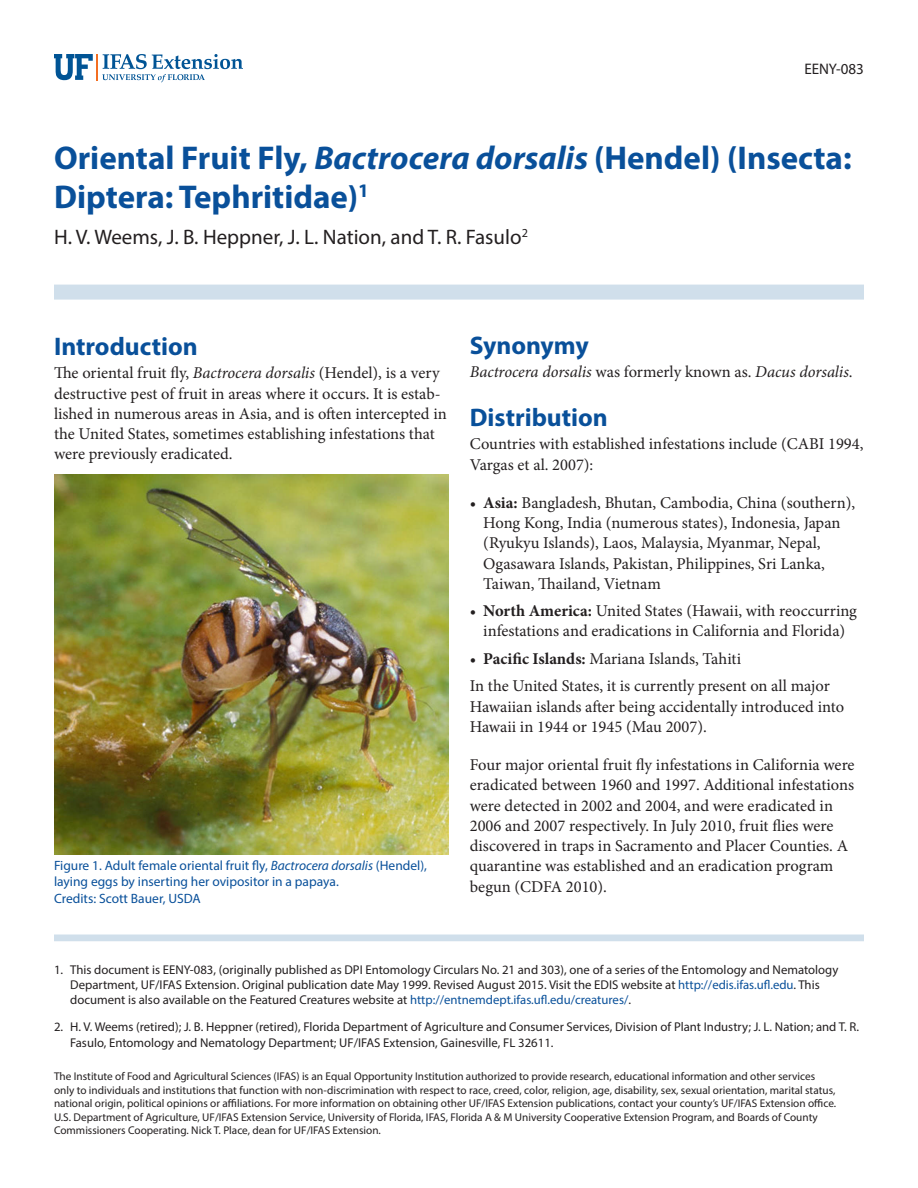
<style>
.page{position:relative;width:918px;height:1188px;background:#fff}
.page>*{position:absolute;margin:0;border:0;box-sizing:border-box;transform-origin:0 0}
.TitleRegular{font:700 33px/39.6px "Myriad Pro";color:#09509a}
.SectionHeading0{font:700 25.5px "Myriad Pro";color:#09509a}
.Author{font:21px "Myriad Pro";color:#231f20}
.Paragraph{font:16.5px/20.2px "Minion Pro";color:#231f20}
.Paragraph-2{font:italic 16.5px "Minion Pro";letter-spacing:-.005em;color:#231f20}
.PubNumber{font:15.3px "Myriad Pro";color:#231f20}
.FigureCaption{font:13.5px/16.5px "Myriad Pro";color:#09509a}
.t1{font:12.75px/15.3px "Myriad Pro";color:#231f20}
.Disclaimer{font:11.25px/13.5px "Myriad Pro";color:#231f20}
.s1{font-style:italic}
.s2{font-style:normal}
.s3{font-weight:700}
.s4{color:#09509a}
</style>
<div class="page">
<svg style="left:54px;top:54px;width:189px;height:28px"></svg>
<div style="left:54px;top:285px;width:810px;height:15px;background:#d0dfeb"></div>
<div style="left:54px;top:935px;width:810px;height:6px;background:#d0dfeb"></div>
<img style="left:54px;top:474px;width:394px;height:380px">
<p class="PubNumber" style="left:804px;top:60px;width:61px">EENY-083</p>
<p class="TitleRegular" style="left:54px;top:137px;width:799px">Oriental Fruit Fly, <span class="s1">Bactrocera dorsalis</span> (Hendel) (Insecta:<br>Diptera: Tephritidae)<sup>1</sup></p>
<p class="Author" style="left:54px;top:224px;width:475px">H. V. Weems, J. B. Heppner, J. L. Nation, and T. R. Fasulo<sup>2</sup></p>
<p class="SectionHeading0" style="left:54px;top:330px;width:145px">Introduction</p>
<p class="Paragraph" style="left:54px;top:363px;width:394px">The oriental fruit fly, <span class="s1">Bactrocera dorsalis</span> (Hendel), is a very destructive pest of fruit in areas where it occurs. It is estab&shy;lished in numerous areas in Asia, and is often intercepted in the United States, sometimes establishing infestations that were previously eradicated.</p>
<p class="FigureCaption" style="left:54px;top:857px;width:375px">Figure 1. Adult female oriental fruit fly, <span class="s1">Bactrocera dorsalis</span> (Hendel), laying eggs by inserting her ovipositor in a papaya.</p>
<p class="FigureCaption" style="left:54px;top:890px;width:148px">Credits: Scott Bauer, USDA</p>
<p class="SectionHeading0" style="left:470px;top:328px;width:120px">Synonymy</p>
<p class="Paragraph-2" style="left:470px;top:361px;width:384px">Bactrocera dorsalis <span class="s2">was formerly known as.</span> Dacus dorsalis<span class="s2">.</span></p>
<p class="SectionHeading0" style="left:470px;top:401px;width:140px">Distribution</p>
<p class="Paragraph" style="left:470px;top:434px;width:395px">Countries with established infestations include (CABI 1994,<br>Vargas et al. 2007):</p>
<p class="Paragraph" style="left:483px;top:492px;width:373px;text-indent:-14px">• <span class="s3">Asia:</span> Bangladesh, Bhutan, Cambodia, China (southern), Hong Kong, India (numerous states), Indonesia, Japan (Ryukyu Islands), Laos, Malaysia, Myanmar, Nepal, Ogasawara Islands, Pakistan, Philippines, Sri Lanka, Taiwan, Thailand, Vietnam</p>
<p class="Paragraph" style="left:470px;top:601px;width:389px;text-align:center">• <span class="s3">North America:</span> United States (Hawaii, with reoccurring infestations and eradications in California and Florida)</p>
<p class="Paragraph" style="left:470px;top:649px;width:273px">• <span class="s3">Pacific Islands:</span> Mariana Islands, Tahiti</p>
<p class="Paragraph" style="left:470px;top:676px;width:376px">In the United States, it is currently present on all major<br>Hawaiian islands after being accidentally introduced into<br>Hawaii in 1944 or 1945 (Mau 2007).</p>
<p class="Paragraph" style="left:470px;top:755px;width:386px">Four major oriental fruit fly infestations in California were eradicated between 1960 and 1997. Additional infestations were detected in 2002 and 2004, and were eradicated in 2006 and 2007 respectively. In July 2010, fruit flies were discovered in traps in Sacramento and Placer Counties. A quarantine was established and an eradication program begun (CDFA 2010).</p>
<p class="t1" style="left:70px;top:961px;width:770px;text-indent:-16px">1. This document is EENY-083, (originally published as DPI Entomology Circulars No. 21 and 303), one of a series of the Entomology and Nematology<br>Department, UF/IFAS Extension. Original publication date May 1999. Revised August 2015. Visit the EDIS website at <span class="s4">http://edis.ifas.ufl.edu</span>. This document is also available on the Featured Creatures website at <span class="s4">http://entnemdept.ifas.ufl.edu/creatures/</span>.</p>
<p class="t1" style="left:70px;top:1019px;width:790px;text-indent:-16px">2. H. V. Weems (retired); J. B. Heppner (retired), Florida Department of Agriculture and Consumer Services, Division of Plant Industry; J. L. Nation; and T. R.<br>Fasulo, Entomology and Nematology Department; UF/IFAS Extension, Gainesville, FL 32611.</p>
<p class="Disclaimer" style="left:54px;top:1069px;width:784px">The Institute of Food and Agricultural Sciences (IFAS) is an Equal Opportunity Institution authorized to provide research, educational information and other services only to individuals and institutions that function with non-discrimination with respect to race, creed, color, religion, age, disability, sex, sexual orientation, marital status, national origin, political opinions or affiliations. For more information on obtaining other UF/IFAS Extension publications, contact your county’s UF/IFAS Extension office.<br>U.S. Department of Agriculture, UF/IFAS Extension Service, University of Florida, IFAS, Florida A &amp; M University Cooperative Extension Program, and Boards of County Commissioners Cooperating. Nick T. Place, dean for UF/IFAS Extension.</p>
</div>
